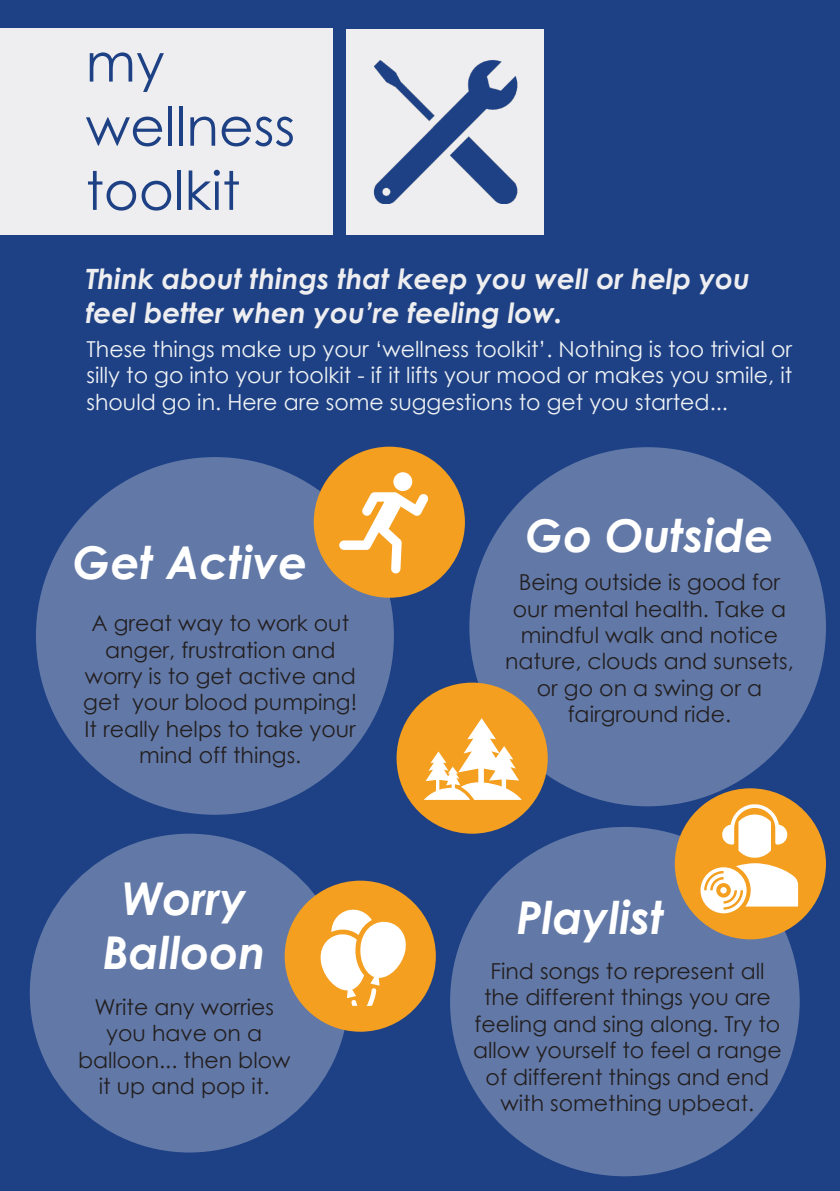
<style>
.page{position:relative;width:840px;height:1191px;background:#fff}
.page>*{position:absolute;margin:0;border:0;box-sizing:border-box;transform-origin:0 0}
.t1{font:53.4px "Century Gothic";color:#1e4185}
.t2{font:italic 700 45.2px/54.2px "Century Gothic";color:#fff;text-align:center}
.t3{font:italic 700 28px/33.6px "Century Gothic";color:#eeeef0}
.t4{font:22px/26.4px "Century Gothic";color:#231f20;text-align:center}
.t5{font:22px/26.4px "Century Gothic";color:#eff2f4;text-align:justify}
</style>
<div class="page">
<div style="left:0;top:0;width:839px;height:1191px;background:#1e4185"></div>
<div style="left:0;top:28px;width:332px;height:207px;background:#eeeef0"></div>
<div style="left:346px;top:30px;width:197px;height:205px;background:#eeeef0"></div>
<div style="left:36px;top:457px;width:357px;height:357px;background:#6279a8;border-radius:50%"></div>
<div style="left:313px;top:447px;width:151px;height:151px;background:#f49f20;border-radius:50%"></div>
<div style="left:393px;top:472px;width:19px;height:19px;background:#fff;border-radius:50%"></div>
<svg style="left:339px;top:492px;width:89px;height:81px"></svg>
<div style="left:469px;top:447px;width:356px;height:359px;background:#6279a8;border-radius:50%"></div>
<div style="left:396px;top:682px;width:151px;height:151px;background:#f49f20;border-radius:50%"></div>
<svg style="left:424px;top:718px;width:97px;height:82px"></svg>
<div style="left:30px;top:833px;width:318px;height:319px;background:#6279a8;border-radius:50%"></div>
<div style="left:284px;top:880px;width:151px;height:151px;background:#f49f20;border-radius:50%"></div>
<svg style="left:320px;top:909px;width:86px;height:97px"></svg>
<div style="left:450px;top:827px;width:349px;height:349px;background:#6279a8;border-radius:50%"></div>
<div style="left:674px;top:788px;width:151px;height:151px;background:#f49f20;border-radius:50%"></div>
<svg style="left:700px;top:802px;width:97px;height:111px"></svg>
<img style="left:373px;top:60px;width:144px;height:144px">
<p class="t1" style="left:86px;top:25px;width:80px">my</p>
<p class="t1" style="left:86px;top:89px;width:211px">wellness</p>
<p class="t1" style="left:86px;top:153px;width:156px">toolkit</p>
<p class="t3" style="left:86px;top:261px;width:665px">Think about things that keep you well or help you feel better when you’re feeling low.</p>
<p class="t5" style="left:86px;top:335px;width:706px">These things make up your ‘wellness toolkit’. Nothing is too trivial or silly to go into your toolkit - if it lifts your mood or makes you smile, it should go in. Here are some suggestions to get you started...</p>
<p class="t2" style="left:73px;top:534px;width:236px">Get Active</p>
<p class="t4" style="left:83px;top:609px;width:275px">A great way to work out anger, frustration and worry is to get active and get your blood pumping!<br>It really helps to take your mind off things.</p>
<p class="t2" style="left:103px;top:869px;width:164px">Worry<br>Balloon</p>
<p class="t4" style="left:78px;top:993px;width:214px">Write any worries you have on a balloon... then blow it up and pop it.</p>
<p class="t2" style="left:525px;top:507px;width:249px">Go Outside</p>
<p class="t4" style="left:505px;top:568px;width:290px">Being outside is good for our mental health. Take a mindful walk and notice nature, clouds and sunsets, or go on a swing or a fairground ride.</p>
<p class="t2" style="left:516px;top:889px;width:149px">Playlist</p>
<p class="t4" style="left:473px;top:957px;width:310px">Find songs to represent all the different things you are feeling and sing along. Try to allow yourself to feel a range of different things and end with something upbeat.</p>
</div>
